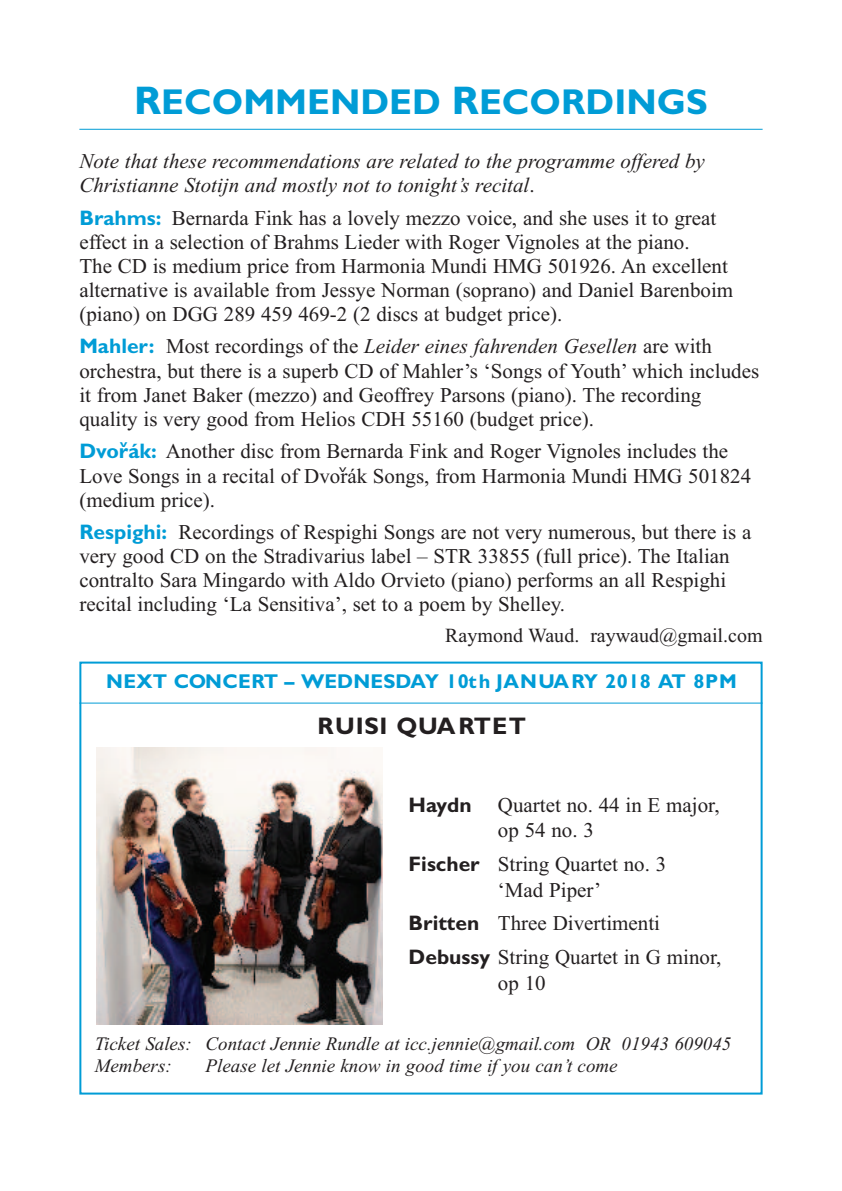
<style>
.page{position:relative;width:842px;height:1191px;background:#fff}
.page>*{position:absolute;margin:0;border:0;box-sizing:border-box;transform-origin:0 0}
.t1{font:700 36px "Gill Sans";color:#009cd6}
.t2{font:700 24px "Gill Sans";letter-spacing:.03em;color:#231f20}
.t3{font:21px/24px "Times New Roman";color:#231f20}
.t4{font:italic 21px/24px "Times New Roman";color:#231f20}
.t5{font:700 21px "Gill Sans";color:#231f20}
.t6{font:700 20px "Gill Sans";letter-spacing:.015em;color:#009cd6}
.t7{font:20px "Times New Roman";color:#231f20}
.t8{font:italic 19px/22px "Times New Roman";color:#231f20}
.t9{font:700 9px "Helvetica";color:#009cd6;scale:1.55 1}
.t10{font:9px "Helvetica";color:#231f20;scale:1.66 1}
.s1{font-size:40px}
.s2{font-style:normal}
.s3{font-family:"Gill Sans";font-weight:700;color:#009cd6}
.s4{font-style:italic}
.s5{font-family:"Gill Sans";font-weight:700}
</style>
<div class="page">
<hr style="left:79px;top:129px;width:684px;height:1px;background:#009cd6">
<div style="left:79px;top:661px;width:684px;height:433px;border:2px solid #009cd6"></div>
<hr style="left:79px;top:702px;width:684px;height:1px;background:#009cd6">
<img style="left:96px;top:747px;width:287px;height:277px">
<h1 class="t1" style="left:134px;top:89px;width:575px"><span class="s1">R</span>ECOMMENDED <span class="s1">R</span>ECORDINGS</h1>
<p class="t4" style="left:79px;top:149px;width:627px">Note that these recommendations are related to the programme offered by<br>Christianne Stotijn and mostly not to tonight’s recital<span class="s2">.</span></p>
<p class="t3" style="left:79px;top:205px;width:655px"><span class="s3">Brahms:</span> Bernarda Fink has a lovely mezzo voice, and she uses it to great effect in a selection of Brahms Lieder with Roger Vignoles at the piano.<br>The CD is medium price from Harmonia Mundi HMG 501926. An excellent alternative is available from Jessye Norman (soprano) and Daniel Barenboim (piano) on DGG 289 459 469-2 (2 discs at budget price).</p>
<p class="t3" style="left:79px;top:334px;width:681px"><span class="s3">Mahler:</span> Most recordings of the <span class="s4">Leider eines fahrenden Gesellen</span> are with orchestra, but there is a superb CD of Mahler’s ‘Songs of Youth’ which includes it from Janet Baker (mezzo) and Geoffrey Parsons (piano). The recording quality is very good from Helios CDH 55160 (budget price).</p>
<p class="t3" style="left:79px;top:439px;width:673px"><span class="s3">Dvorák:</span> Another disc from Bernarda Fink and Roger Vignoles includes the<br>Love Songs in a recital of Dvorák Songs, from Harmonia Mundi HMG 501824 (medium price).</p>
<p class="t3" style="left:79px;top:520px;width:673px"><span class="s3">Respighi:</span> Recordings of Respighi Songs are not very numerous, but there is a very good CD on the Stradivarius label – STR 33855 (full price). The Italian contralto Sara Mingardo with Aldo Orvieto (piano) performs an all Respighi recital including ‘La Sensitiva’, set to a poem by Shelley.</p>
<p class="t7" style="left:445px;top:623px;width:319px">Raymond Waud. raywaud@gmail.com</p>
<p class="t9" style="left:120px;top:440px;width:7px">v</p>
<p class="t10" style="left:339px;top:465px;width:6px">v</p>
<p class="t6" style="left:106px;top:674px;width:632px">NEXT CONCERT – WEDNESDAY 10th JANUARY 2018 AT 8PM</p>
<p class="t2" style="left:318px;top:717px;width:210px">RUISI QUARTET</p>
<p class="t5" style="left:409px;top:797px;width:65px">Haydn</p>
<p class="t3" style="left:498px;top:792px;width:223px;line-height:25.4px">Quartet no. 44 in E major, op 54 no. 3</p>
<p class="t3" style="left:498px;top:851px;width:170px;line-height:25.4px;text-indent:-89px"><span class="s5">Fischer</span> String Quartet no. 3 ‘Mad Piper’</p>
<p class="t3" style="left:409px;top:906px;width:314px;line-height:34px"><span class="s5">Britten</span> Three Divertimenti<br><span class="s5">Debussy</span> String Quartet in G minor,</p>
<p class="t3" style="left:498px;top:970px;width:49px">op 10</p>
<p class="t8" style="left:95px;top:1032px;width:638px">Ticket Sales: Contact Jennie Rundle at icc.jennie@gmail.com OR 01943 609045<br>Members:</p>
<p class="t8" style="left:206px;top:1054px;width:414px">Please let Jennie know in good time if you can’t come</p>
</div>
